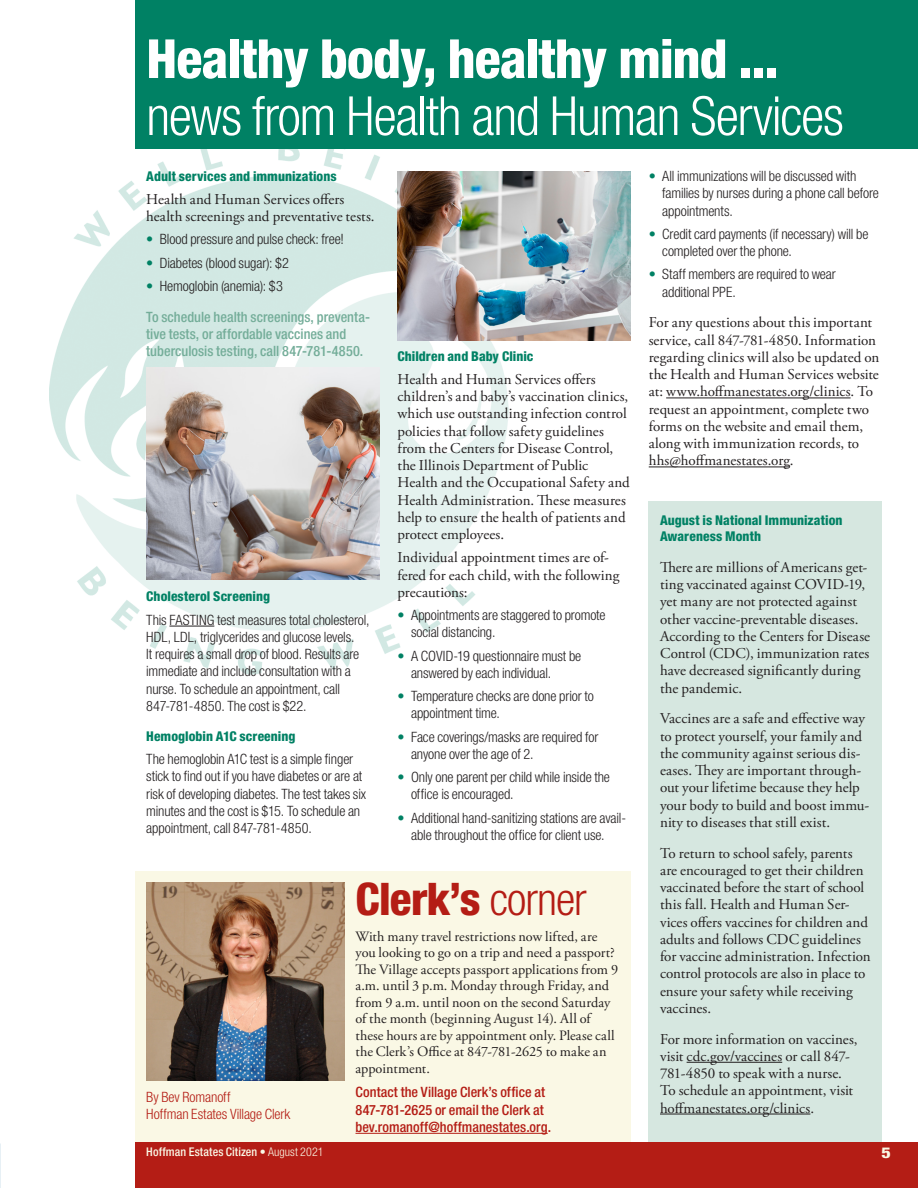
<style>
.page{position:relative;width:918px;height:1188px;background:#fff}
.page>*{position:absolute;margin:0;border:0;box-sizing:border-box;transform-origin:0 0}
._01A-headline_A{font:300 condensed 54px/57px "Helvetica Neue LT Std";letter-spacing:-.025em;color:#fff}
._03-headline_C{font:800 condensed 45px "Helvetica Neue LT Std";letter-spacing:-.015em;color:#b41d15}
._05-body{font:15px/17.2px "Adobe Garamond Pro";letter-spacing:.005em;color:#231f20}
._05-body-2{font:800 condensed 15px "Helvetica Neue LT Std";color:#faf8e5;scale:1.2 1}
._08-body_head_B{font:300 condensed 14.25px/17.2px "Helvetica Neue LT Std";letter-spacing:-.01em;color:#231f20}
._05-body-3{font:14.25px/16.5px "Adobe Garamond Pro";letter-spacing:.005em;color:#231f20}
._10-more_info{font:500 condensed 14.25px/17.2px "Helvetica Neue LT Std";color:#74ad99}
._05-body-4{font:500 condensed 14.25px/17.2px "Helvetica Neue LT Std";color:#b41d15}
._09B-byline_black{font:300 condensed 14.25px/17.2px "Helvetica Neue LT Std";letter-spacing:-.01em;color:#b41d15}
._07-body_head_A{font:800 condensed 13.5px "Helvetica Neue LT Std";letter-spacing:.005em;color:#008164}
._05-body-5{font:800 condensed 13.5px/16.5px "Helvetica Neue LT Std";letter-spacing:.005em;color:#008164}
._05-body-6{font:500 condensed 12px "Helvetica Neue LT Std";letter-spacing:.01em;color:#faf8e5}
.s1{font-weight:800}
.s2{color:#008164}
.s3{font-weight:300}
</style>
<div class="page">
<div style="left:649px;top:501px;width:233px;height:687px;background:#d6e7e0"></div>
<hr style="left:687px;top:1062px;width:95px;height:1px;background:#231f20">
<hr style="left:660px;top:1114px;width:150px;height:1px;background:#231f20">
<img style="left:50px;top:148px;width:458px;height:527px">
<div style="left:135px;top:871px;width:496px;height:317px;background:#faf8e5"></div>
<div style="left:135px;top:1143px;width:783px;height:45px;background:#b41d15"></div>
<div style="left:135px;top:0;width:783px;height:148px;background:#008164"></div>
<hr style="left:666px;top:398px;width:185px;height:1px;background:#231f20">
<hr style="left:649px;top:467px;width:141px;height:1px;background:#231f20">
<hr style="left:356px;top:1133px;width:192px;height:1px;background:#b41d15">
<hr style="left:169px;top:626px;width:45px;height:1px;background:#231f20">
<img style="left:146px;top:883px;width:198px;height:198px">
<img style="left:146px;top:367px;width:233px;height:213px">
<img style="left:398px;top:171px;width:233px;height:169px">
<p class="_01A-headline_A" style="left:146px;top:30px;width:699px"><span class="s1">Healthy body, healthy mind ... </span>news from Health and Human Services</p>
<p class="_07-body_head_A" style="left:146px;top:167px;width:192px">Adult services and immunizations</p>
<p class="_05-body" style="left:146px;top:191px;width:230px">Health and Human Services offers health screenings and preventative tests.</p>
<p class="_08-body_head_B" style="left:146px;top:231px;width:199px"><span class="s2">•</span> Blood pressure and pulse check: free!</p>
<p class="_08-body_head_B" style="left:146px;top:254px;width:144px"><span class="s2">•</span> Diabetes (blood sugar): $2</p>
<p class="_08-body_head_B" style="left:146px;top:277px;width:138px"><span class="s2">•</span> Hemoglobin (anemia): $3</p>
<p class="_10-more_info" style="left:146px;top:308px;width:225px">To schedule health screenings, preventa&shy;tive tests, or affordable vaccines and tuberculosis testing, call 847-781-4850.</p>
<p class="_07-body_head_A" style="left:146px;top:588px;width:125px">Cholesterol Screening</p>
<p class="_08-body_head_B" style="left:146px;top:611px;width:225px">This FASTING test measures total cholesterol, HDL, LDL, triglycerides and glucose levels.<br>It requires a small drop of blood. Results are immediate and include consultation with a nurse. To schedule an appointment, call 847-781-4850. The cost is $22.</p>
<p class="_07-body_head_A" style="left:146px;top:728px;width:151px">Hemoglobin A1C screening</p>
<p class="_08-body_head_B" style="left:146px;top:750px;width:221px">The hemoglobin A1C test is a simple finger stick to find out if you have diabetes or are at risk of developing diabetes. The test takes six minutes and the cost is $15. To schedule an appointment, call 847-781-4850.</p>
<p class="_07-body_head_A" style="left:398px;top:347px;width:137px">Children and Baby Clinic</p>
<p class="_05-body" style="left:398px;top:371px;width:234px">Health and Human Services offers children’s and baby’s vaccination clinics, which use outstanding infection control policies that follow safety guidelines from the Centers for Disease Control, the Illinois Department of Public Health and the Occupational Safety and Health Administration. These measures help to ensure the health of patients and protect employees.</p>
<p class="_05-body" style="left:398px;top:550px;width:223px">Individual appointment times are of&shy;fered for each child, with the following precautions:</p>
<p class="_08-body_head_B" style="left:411px;top:606px;width:196px;text-indent:-14px"><span class="s2">•</span> Appointments are staggered to promote social distancing.</p>
<p class="_08-body_head_B" style="left:411px;top:647px;width:172px;text-indent:-14px"><span class="s2">•</span> A COVID-19 questionnaire must be answered by each individual.</p>
<p class="_08-body_head_B" style="left:411px;top:687px;width:184px;text-indent:-14px"><span class="s2">•</span> Temperature checks are done prior to appointment time.</p>
<p class="_08-body_head_B" style="left:411px;top:728px;width:189px;text-indent:-14px"><span class="s2">•</span> Face coverings/masks are required for anyone over the age of 2.</p>
<p class="_08-body_head_B" style="left:411px;top:768px;width:201px;text-indent:-14px"><span class="s2">•</span> Only one parent per child while inside the office is encouraged.</p>
<p class="_08-body_head_B" style="left:411px;top:809px;width:217px;text-indent:-14px"><span class="s2">•</span> Additional hand-sanitizing stations are avail&shy;able throughout the office for client use.</p>
<p class="_09B-byline_black" style="left:146px;top:1088px;width:146px">By Bev Romanoff<br>Hoffman Estates Village Clerk</p>
<p class="_05-body-6" style="left:146px;top:1145px;width:179px">Hoffman Estates Citizen <span class="s3">• August 2021</span></p>
<p class="_03-headline_C" style="left:356px;top:871px;width:233px">Clerk’s <span class="s3">corner</span></p>
<p class="_05-body-3" style="left:356px;top:928px;width:264px">With many travel restrictions now lifted, are you looking to go on a trip and need a passport?<br>The Village accepts passport applications from 9 a.m. until 3 p.m. Monday through Friday, and from 9 a.m. until noon on the second Saturday of the month (beginning August 14). All of these hours are by appointment only. Please call the Clerk’s Office at 847-781-2625 to make an appointment.</p>
<p class="_05-body-4" style="left:356px;top:1084px;width:197px">Contact the Village Clerk’s office at<br>847-781-2625 or email the Clerk at bev.romanoff@hoffmanestates.org.</p>
<p class="_08-body_head_B" style="left:662px;top:167px;width:218px;text-indent:-14px"><span class="s2">•</span> All immunizations will be discussed with families by nurses during a phone call before appointments.</p>
<p class="_08-body_head_B" style="left:662px;top:225px;width:208px;text-indent:-14px"><span class="s2">•</span> Credit card payments (if necessary) will be completed over the phone.</p>
<p class="_08-body_head_B" style="left:662px;top:266px;width:175px;text-indent:-14px"><span class="s2">•</span> Staff members are required to wear additional PPE.</p>
<p class="_05-body" style="left:649px;top:315px;width:232px">For any questions about this important service, call 847-781-4850. Information regarding clinics will also be updated on the Health and Human Services website at: www.hoffmanestates.org/clinics. To request an appointment, complete two forms on the website and email them, along with immunization records, to hhs@hoffmanestates.org.</p>
<p class="_05-body-5" style="left:660px;top:511px;width:184px">August is National Immunization<br>Awareness Month</p>
<p class="_05-body" style="left:660px;top:559px;width:212px">There are millions of Americans get&shy;ting vaccinated against COVID-19, yet many are not protected against other vaccine-preventable diseases.<br>According to the Centers for Disease Control (CDC), immunization rates have decreased significantly during the pandemic.</p>
<p class="_05-body" style="left:660px;top:710px;width:211px">Vaccines are a safe and effective way to protect yourself, your family and the community against serious dis&shy;eases. They are important through&shy;out your lifetime because they help your body to build and boost immu&shy;nity to diseases that still exist.</p>
<p class="_05-body" style="left:660px;top:845px;width:212px">To return to school safely, parents are encouraged to get their children vaccinated before the start of school this fall. Health and Human Ser&shy;vices offers vaccines for children and adults and follows CDC guidelines for vaccine administration. Infection control protocols are also in place to ensure your safety while receiving vaccines.</p>
<p class="_05-body" style="left:660px;top:1031px;width:199px">For more information on vaccines, visit cdc.gov/vaccines or call 847- 781-4850 to speak with a nurse.<br>To schedule an appointment, visit hoffmanestates.org/clinics.</p>
<p class="_05-body-2" style="left:882px;top:1144px;width:9px">5</p>
</div>
